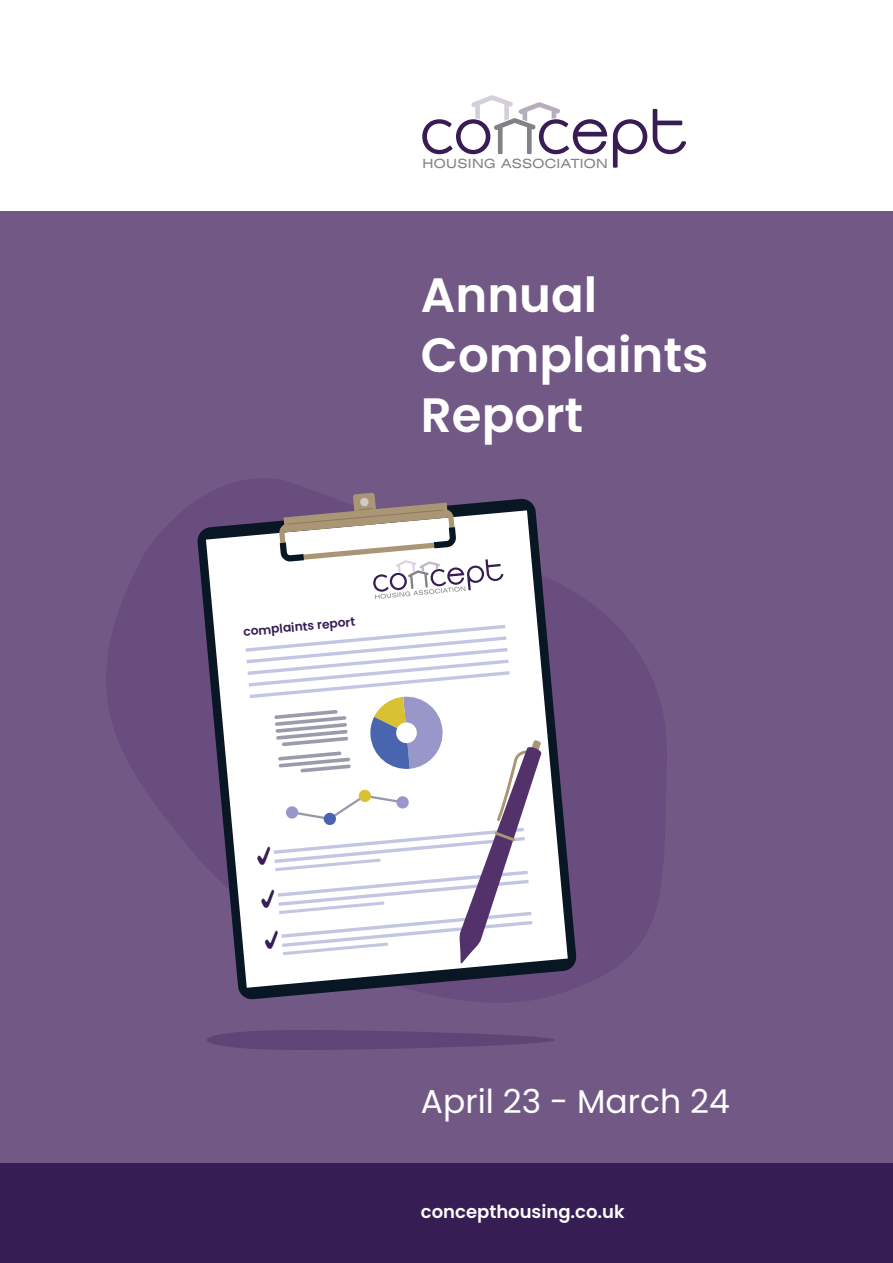
<style>
.page{position:relative;width:893px;height:1263px;background:#fff}
.page>*{position:absolute;margin:0;border:0;box-sizing:border-box;transform-origin:0 0}
.t1{font:600 48.3px/60px "Poppins";color:#fff}
.t2{font:33px "Poppins";color:#fff}
.t3{font:600 18px "Poppins";color:#fff}
.t4{font:expanded 12.75px "Swiss 721 BT";letter-spacing:.025em;color:#808285;scale:1.08 1}
.t5{font:600 12.3px "Poppins";color:#361d54}
</style>
<div class="page">
<div style="left:0;top:212px;width:893px;height:997px;background:#715885"></div>
<svg style="left:207px;top:1030px;width:347px;height:20px"></svg>
<svg style="left:107px;top:478px;width:560px;height:524px;fill:#694d7e"></svg>
<svg style="left:197px;top:498px;width:380px;height:502px;fill:#694d7e"></svg>
<svg style="left:206px;top:510px;width:362px;height:478px;fill:#fff"></svg>
<svg style="left:279px;top:493px;width:224px;height:106px;background:#ccc5c8"></svg>
<div style="left:0;top:1163px;width:893px;height:100px;background:#361d54"></div>
<svg style="left:613px;top:119px;width:34px;height:49px"></svg>
<svg style="left:653px;top:109px;width:33px;height:45px"></svg>
<svg style="left:422px;top:95px;width:185px;height:59px"></svg>
<svg style="left:245px;top:625px;width:297px;height:339px;background:#eae9f0"></svg>
<p class="t4" style="left:423px;top:156px;width:173px">HOUSING ASSOCIATION</p>
<p class="t1" style="left:421px;top:265px;width:289px">Annual<br>Complaints<br>Report</p>
<p class="t5" style="left:243px;top:623px;width:114px;rotate:-5deg">complaints report</p>
<p class="t2" style="left:421px;top:1082px;width:310px">April 23 - March 24</p>
<p class="t3" style="left:421px;top:1201px;width:205px">concepthousing.co.uk</p>
</div>
